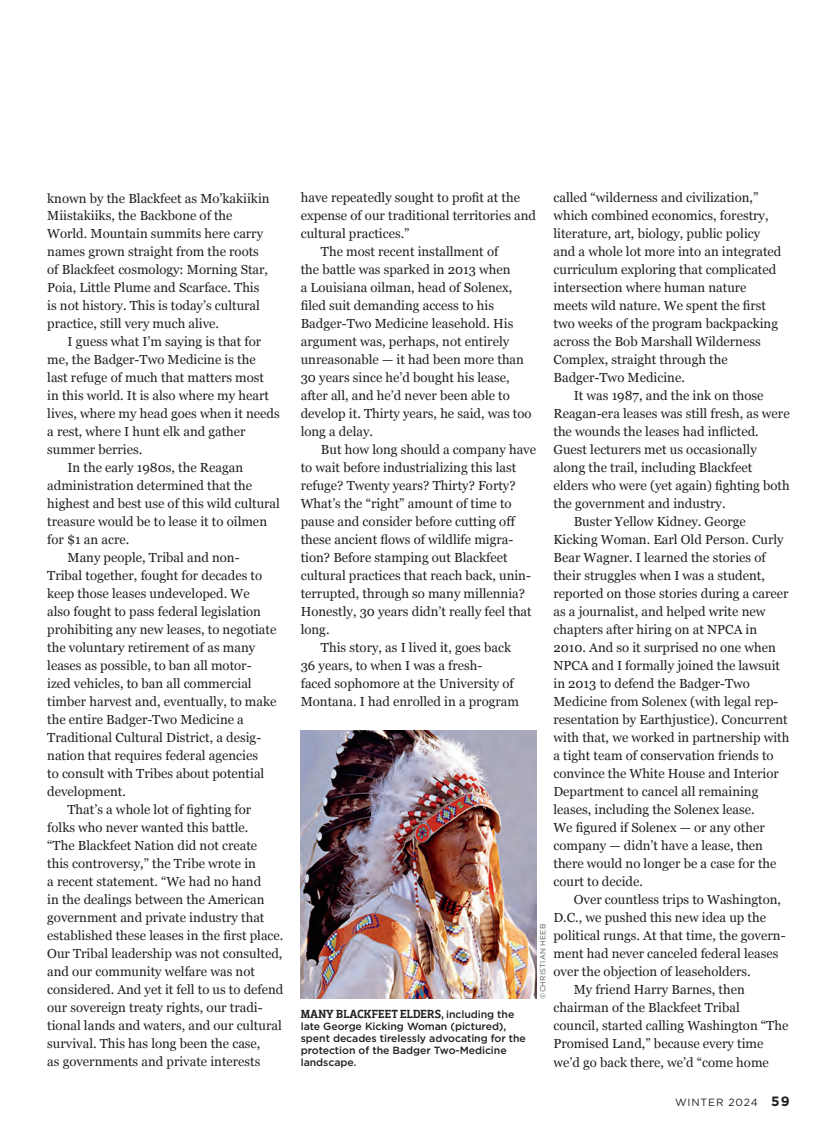
<style>
.page{position:relative;width:837px;height:1134px;background:#fff}
.page>*{position:absolute;margin:0;border:0;box-sizing:border-box;transform-origin:0 0}
.Serif_Body_copy_indent{font:13.2px/18px "Georgia";color:#231f20}
.t1{font:500 12px "Dobra Slab";letter-spacing:.01em;color:#231f20}
.t2{font:500 10.5px/12px "Gotham";letter-spacing:-.005em;color:#231f20}
.Sans_body_copy_indent{font:10.5px "Gotham";letter-spacing:.08em;color:#231f20}
.Photo_Credit{font:7.5px "Gotham";letter-spacing:.03em;color:#57585a}
.s1{font-family:"Gotham";font-size:10.5px}
.s2{font-weight:700;font-size:13.5px}
</style>
<div class="page">
<img style="left:301px;top:731px;width:235px;height:268px">
<p class="Serif_Body_copy_indent" style="left:47px;top:188px;width:224px">known by the Blackfeet as Mo’kakiikin Miistakiiks, the Backbone of the World. Mountain summits here carry names grown straight from the roots of Blackfeet cosmology: Morning Star, Poia, Little Plume and Scarface. This is not history. This is today’s cultural practice, still very much alive.</p>
<p class="Serif_Body_copy_indent" style="left:47px;top:332px;width:234px;text-indent:20px">I guess what I’m saying is that for me, the Badger-Two Medicine is the<br>last refuge of much that matters most<br>in this world. It is also where my heart lives, where my head goes when it needs a rest, where I hunt elk and gather summer berries.</p>
<p class="Serif_Body_copy_indent" style="left:47px;top:458px;width:234px;text-indent:20px">In the early 1980s, the Reagan administration determined that the highest and best use of this wild cultural treasure would be to lease it to oilmen for $1 an acre.</p>
<p class="Serif_Body_copy_indent" style="left:47px;top:548px;width:231px;text-indent:20px">Many people, Tribal and non-Tribal together, fought for decades to keep those leases undeveloped. We<br>also fought to pass federal legislation prohibiting any new leases, to negotiate the voluntary retirement of as many leases as possible, to ban all motor&shy;ized vehicles, to ban all commercial timber harvest and, eventually, to make the entire Badger-Two Medicine a Traditional Cultural District, a desig&shy;nation that requires federal agencies<br>to consult with Tribes about potential development.</p>
<p class="Serif_Body_copy_indent" style="left:47px;top:800px;width:238px;text-indent:20px">That’s a whole lot of fighting for<br>folks who never wanted this battle.<br>“The Blackfeet Nation did not create<br>this controversy,” the Tribe wrote in<br>a recent statement. “We had no hand<br>in the dealings between the American government and private industry that established these leases in the first place.<br>Our Tribal leadership was not consulted, and our community welfare was not considered. And yet it fell to us to defend our sovereign treaty rights, our tradi&shy;tional lands and waters, and our cultural survival. This has long been the case,<br>as governments and private interests</p>
<p class="Serif_Body_copy_indent" style="left:553px;top:188px;width:229px">called “wilderness and civilization,” which combined economics, forestry, literature, art, biology, public policy and a whole lot more into an integrated curriculum exploring that complicated intersection where human nature meets wild nature. We spent the first two weeks of the program backpacking across the Bob Marshall Wilderness Complex, straight through the Badger-Two Medicine.</p>
<p class="Serif_Body_copy_indent" style="left:553px;top:386px;width:238px;text-indent:20px">It was 1987, and the ink on those Reagan-era leases was still fresh, as were the wounds the leases had inflicted.<br>Guest lecturers met us occasionally along the trail, including Blackfeet elders who were (yet again) fighting both the government and industry.</p>
<p class="Serif_Body_copy_indent" style="left:553px;top:512px;width:238px;text-indent:20px">Buster Yellow Kidney. George Kicking Woman. Earl Old Person. Curly Bear Wagner. I learned the stories of their struggles when I was a student, reported on those stories during a career as a journalist, and helped write new chapters after hiring on at NPCA in 2010. And so it surprised no one when NPCA and I formally joined the lawsuit in 2013 to defend the Badger-Two Medicine from Solenex (with legal rep&shy;resentation by Earthjustice). Concurrent with that, we worked in partnership with a tight team of conservation friends to convince the White House and Interior Department to cancel all remaining leases, including the Solenex lease.<br>We figured if Solenex — or any other company — didn’t have a lease, then there would no longer be a case for the court to decide.</p>
<p class="Serif_Body_copy_indent" style="left:553px;top:890px;width:234px;text-indent:20px">Over countless trips to Washington, D.C., we pushed this new idea up the political rungs. At that time, the govern&shy;ment had never canceled federal leases over the objection of leaseholders.</p>
<p class="Serif_Body_copy_indent" style="left:553px;top:980px;width:236px;text-indent:20px">My friend Harry Barnes, then chairman of the Blackfeet Tribal council, started calling Washington “The Promised Land,” because every time we’d go back there, we’d “come home</p>
<p class="Serif_Body_copy_indent" style="left:301px;top:188px;width:237px">have repeatedly sought to profit at the expense of our traditional territories and cultural practices.”</p>
<p class="Serif_Body_copy_indent" style="left:301px;top:242px;width:232px;text-indent:20px">The most recent installment of<br>the battle was sparked in 2013 when<br>a Louisiana oilman, head of Solenex, filed suit demanding access to his Badger-Two Medicine leasehold. His argument was, perhaps, not entirely unreasonable — it had been more than 30 years since he’d bought his lease, after all, and he’d never been able to develop it. Thirty years, he said, was too long a delay.</p>
<p class="Serif_Body_copy_indent" style="left:301px;top:440px;width:237px;text-indent:20px">But how long should a company have to wait before industrializing this last refuge? Twenty years? Thirty? Forty?<br>What’s the “right” amount of time to pause and consider before cutting off these ancient flows of wildlife migra&shy;tion? Before stamping out Blackfeet cultural practices that reach back, unin&shy;terrupted, through so many millennia?<br>Honestly, 30 years didn’t really feel that long.</p>
<p class="Serif_Body_copy_indent" style="left:301px;top:638px;width:220px;text-indent:20px">This story, as I lived it, goes back 36 years, to when I was a fresh-<br>faced sophomore at the University of Montana. I had enrolled in a program</p>
<p class="Photo_Credit" style="left:539px;top:999px;width:77px;rotate:-90deg">©CHRISTIAN HEEB</p>
<p class="t1" style="left:301px;top:1007px;width:215px">MANY BLACKFEET ELDERS, <span class="s1">including the</span></p>
<p class="t2" style="left:301px;top:1020px;width:227px">late George Kicking Woman (pictured), spent decades tirelessly advocating for the protection of the Badger Two-Medicine landscape.</p>
<p class="Sans_body_copy_indent" style="left:675px;top:1097px;width:116px">WINTER 2024 <span class="s2">59</span></p>
</div>
